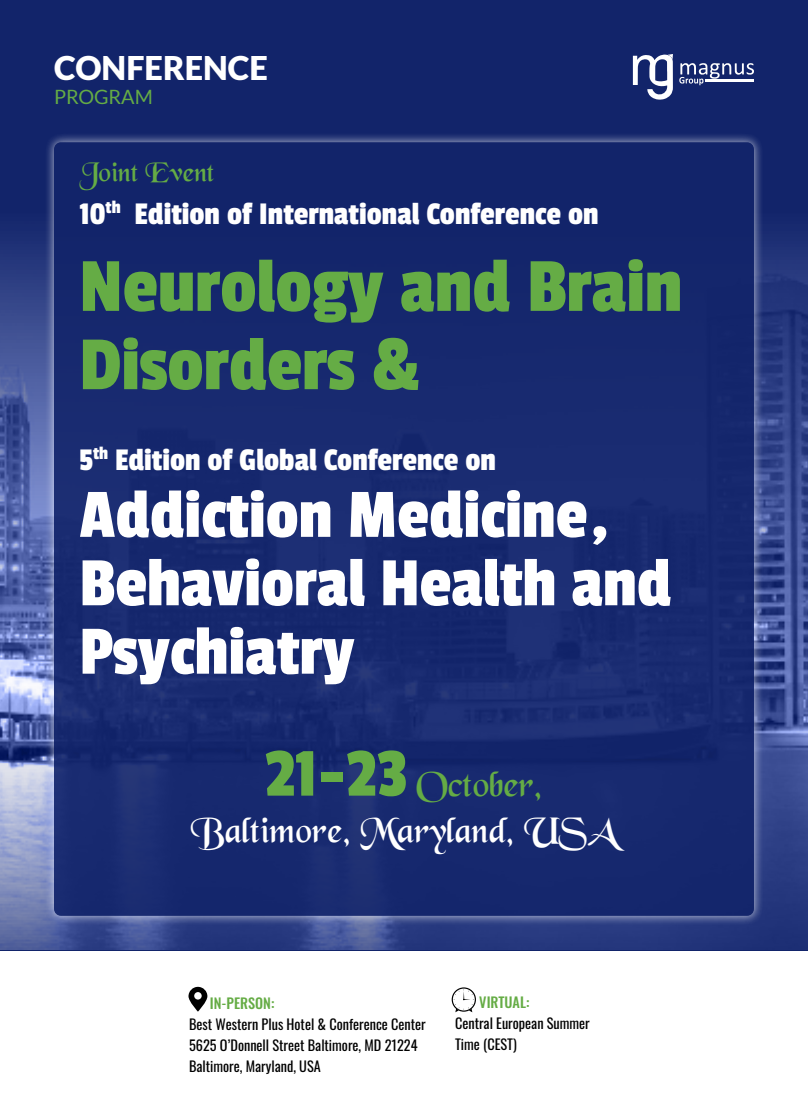
<style>
.page{position:relative;width:808px;height:1106px;background:#fff}
.page>*{position:absolute;margin:0;border:0;box-sizing:border-box;transform-origin:0 0}
.t1{font:79.8px/78.3px "Passion One";color:#65ac45}
.t2{font:72.3px/68.4px "Passion One";color:#fff}
.t3{font:37.2px/46.5px "Black Chancery";color:#fff;text-align:center}
.t4{font:33px "Passion One";color:#fff}
.t5{font:900 32.7px "Lato";color:#fff}
.t6{font:28.2px "Black Chancery";color:#65ac45}
.t7{font:19.8px "Lato";color:#65ac45}
.t8{font:14.25px/21.1px "Oswald";color:#000}
.t9{font:500 14.25px "Oswald";color:#65ac45}
.s1{font-family:"Passion One";font-size:71.55px;color:#65ac45}
.s2{color:#65ac45}
</style>
<div class="page">
<div style="left:0;top:0;width:808px;height:950px;background:#12246a"></div>
<img style="left:0;top:241px;width:808px;height:709px">
<div style="left:44px;top:133px;width:719px;height:792px;background:#fff;opacity:.75"></div>
<div style="left:54px;top:142px;width:700px;height:774px;background:#12246a;border-radius:7px"></div>
<svg style="left:633px;top:54px;width:40px;height:46px"></svg>
<svg style="left:679px;top:63px;width:75px;height:22px"></svg>
<svg style="left:188px;top:987px;width:19px;height:25px"></svg>
<svg style="left:452px;top:987px;width:24px;height:25px"></svg>
<h3 class="t5" style="left:54px;top:49px;width:215px">CONFERENCE</h3>
<h3 class="t7" style="left:54px;top:86px;width:100px">PROGRAM</h3>
<h3 class="t6" style="left:79px;top:157px;width:137px">Joint Event</h3>
<h3 class="t4" style="left:79px;top:197px;width:521px">10<sup>th</sup> Edition of International Conference on</h3>
<h1 class="t1" style="left:79px;top:246px;width:604px">Neurology and Brain<br>Disorders &amp;</h1>
<h3 class="t4" style="left:79px;top:442px;width:418px">5<sup>th</sup> Edition of Global Conference on</h3>
<h2 class="t2" style="left:79px;top:480px;width:593px">Addiction Medicine,<br>Behavioral Health and<br>Psychiatry</h2>
<h3 class="t3" style="left:191px;top:763px;width:428px"><span class="s1">21-23</span> <span class="s2">October,<br></span>Baltimore, Maryland, USA</h3>
<p class="t9" style="left:210px;top:990px;width:66px">IN-PERSON:</p>
<p class="t8" style="left:189px;top:1012px;width:238px">Best Western Plus Hotel &amp; Conference Center<br>5625 O’Donnell Street Baltimore, MD 21224<br>Baltimore, Maryland, USA</p>
<p class="t9" style="left:479px;top:989px;width:52px">VIRTUAL:</p>
<p class="t8" style="left:455px;top:1011px;width:136px">Central European Summer<br>Time (CEST)</p>
</div>
